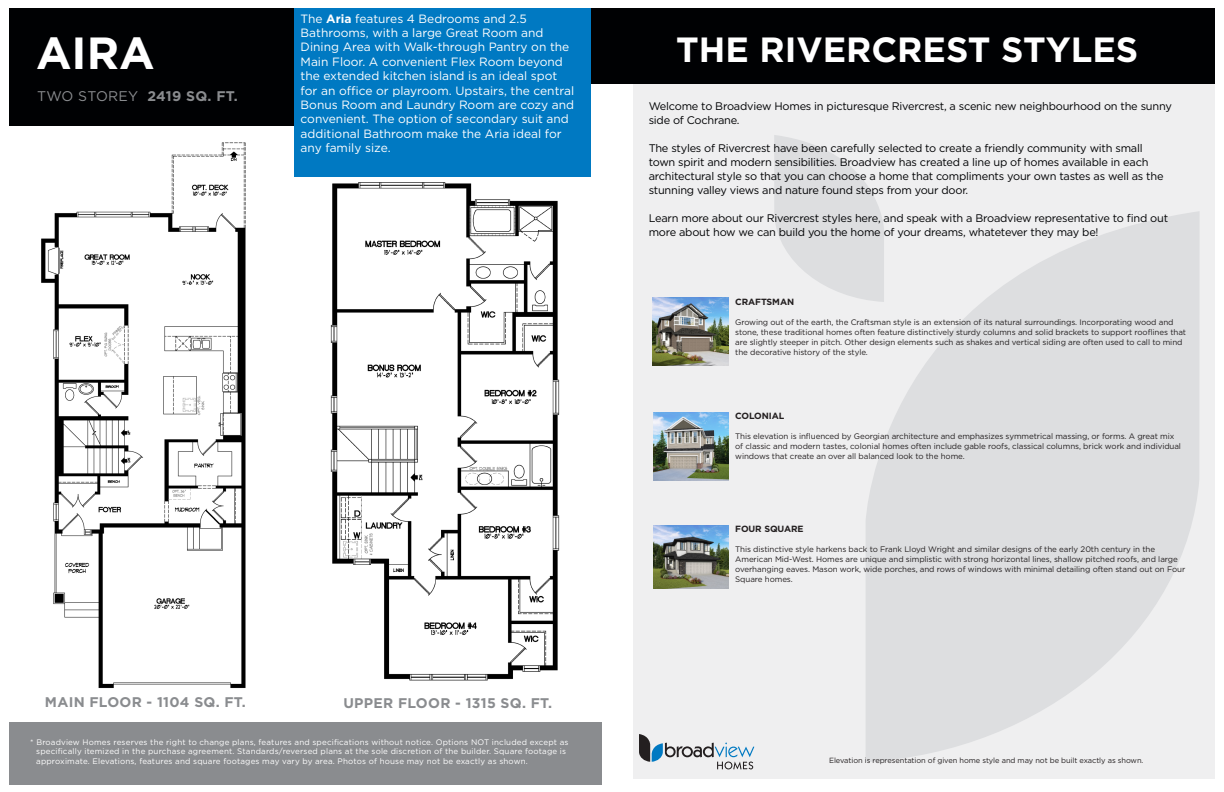
<style>
.page{position:relative;width:1224px;height:792px;background:#fff}
.page>*{position:absolute;margin:0;border:0;box-sizing:border-box;transform-origin:0 0}
.t1{font:700 45px "Gotham";color:#fff}
.t2{font:700 35px "Gotham";color:#fff}
.t3{font:700 14px "Gotham";letter-spacing:.02em;color:#8a8c8f}
.t4{font:12px/14.4px "Gotham";color:#fff}
.t5{font:11px/14px "Gotham";letter-spacing:-.02em;color:#000103}
.t6{font:700 9px "Gotham";letter-spacing:-.01em;color:#231f20}
.t7{font:8px/10px "Gotham";letter-spacing:-.01em;color:#231f20}
.t8{font:8px/9.6px "Gotham";letter-spacing:.02em;color:#fff}
.t9{font:7.5px "Gotham";letter-spacing:-.01em;color:#231f20}
.s1{font-weight:400}
.s2{font-weight:700}
</style>
<div class="page">
<div style="left:634px;top:72px;width:590px;height:706px;background:#efeff0"></div>
<svg style="left:866px;top:211px;width:334px;height:551px;fill:#dddee0"></svg>
<svg style="left:774px;top:135px;width:110px;height:167px"></svg>
<div style="left:5px;top:5px;width:583px;height:120px;background:#000103"></div>
<div style="left:583px;top:4px;width:636px;height:80px;background:#000103"></div>
<div style="left:294px;top:0;width:296px;height:176px;background:#0079c2"></div>
<div style="left:3px;top:722px;width:599px;height:68px;background:#8a8c8f"></div>
<div style="left:0;top:0;width:1224px;height:7px;background:#fff"></div>
<div style="left:0;top:785px;width:1224px;height:7px;background:#fff"></div>
<div style="left:0;top:0;width:8px;height:792px;background:#fff"></div>
<div style="left:1216px;top:0;width:8px;height:792px;background:#fff"></div>
<img style="left:41px;top:142px;width:205px;height:546px">
<img style="left:330px;top:182px;width:230px;height:499px">
<img style="left:653px;top:298px;width:75px;height:67px">
<img style="left:653px;top:412px;width:75px;height:68px">
<img style="left:653px;top:525px;width:75px;height:63px">
<svg style="left:639px;top:734px;width:115px;height:35px"></svg>
<p class="t1" style="left:36px;top:23px;width:120px">AIRA</p>
<p class="t3" style="left:37px;top:87px;width:202px"><span class="s1">TWO STOREY</span> 2419 SQ. FT.</p>
<p class="t4" style="left:301px;top:11px;width:275px">The <span class="s2">Aria</span> features 4 Bedrooms and 2.5<br>Bathrooms, with a large Great Room and Dining Area with Walk-through Pantry on the Main Floor. A convenient Flex Room beyond the extended kitchen island is an ideal spot for an office or playroom. Upstairs, the central Bonus Room and Laundry Room are cozy and convenient. The option of secondary suit and additional Bathroom make the Aria ideal for any family size.</p>
<p class="t3" style="left:45px;top:692px;width:203px">MAIN FLOOR - 1104 SQ. FT.</p>
<p class="t3" style="left:343px;top:693px;width:210px">UPPER FLOOR - 1315 SQ. FT.</p>
<p class="t8" style="left:36px;top:737px;width:534px;text-indent:-6px">* Broadview Homes reserves the right to change plans, features and specifications without notice. Options NOT included except as specifically itemized in the purchase agreement. Standards/reversed plans at the sole discretion of the builder. Square footage is approximate. Elevations, features and square footages may vary by area. Photos of house may not be exactly as shown.</p>
<p class="t2" style="left:676px;top:26px;width:464px">THE RIVERCREST STYLES</p>
<p class="t5" style="left:649px;top:99px;width:525px">Welcome to Broadview Homes in picturesque Rivercrest, a scenic new neighbourhood on the sunny side of Cochrane.</p>
<p class="t5" style="left:649px;top:141px;width:516px">The styles of Rivercrest have been carefully selected to create a friendly community with small town spirit and modern sensibilities. Broadview has created a line up of homes available in each architectural style so that you can choose a home that compliments your own tastes as well as the stunning valley views and nature found steps from your door.</p>
<p class="t5" style="left:649px;top:211px;width:521px">Learn more about our Rivercrest styles here, and speak with a Broadview representative to find out more about how we can build you the home of your dreams, whatetever they may be!</p>
<p class="t6" style="left:735px;top:296px;width:60px">CRAFTSMAN</p>
<p class="t7" style="left:735px;top:317px;width:452px">Growing out of the earth, the Craftsman style is an extension of its natural surroundings. Incorporating wood and stone, these traditional homes often feature distinctively sturdy columns and solid brackets to support rooflines that are slightly steeper in pitch. Other design elements such as shakes and vertical siding are often used to call to mind the decorative history of the style.</p>
<p class="t6" style="left:735px;top:409px;width:51px">COLONIAL</p>
<p class="t7" style="left:735px;top:431px;width:447px">This elevation is influenced by Georgian architecture and emphasizes symmetrical massing, or forms. A great mix of classic and modern tastes, colonial homes often include gable roofs, classical columns, brick work and individual windows that create an over all balanced look to the home.</p>
<p class="t6" style="left:735px;top:523px;width:70px">FOUR SQUARE</p>
<p class="t7" style="left:735px;top:544px;width:452px">This distinctive style harkens back to Frank Lloyd Wright and similar designs of the early 20th century in the American Mid-West. Homes are unique and simplistic with strong horizontal lines, shallow pitched roofs, and large overhanging eaves. Mason work, wide porches, and rows of windows with minimal detailing often stand out on Four Square homes.</p>
<p class="t9" style="left:829px;top:755px;width:316px">Elevation is representation of given home style and may not be built exactly as shown.</p>
</div>
